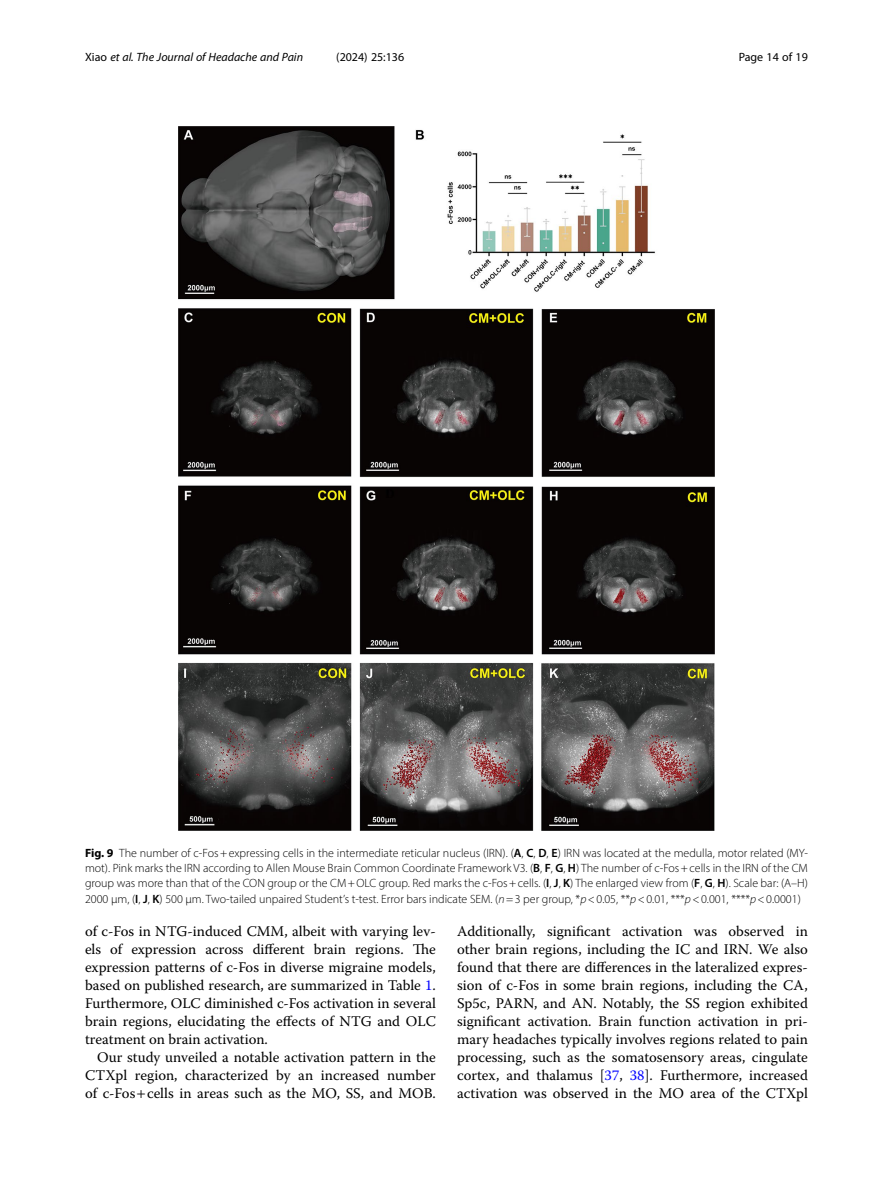
<style>
.page{position:relative;width:893px;height:1191px;background:#fff}
.page>*{position:absolute;margin:0;border:0;box-sizing:border-box;transform-origin:0 0}
.Body_Text_Indent{font:14.7px/18px "Warnock Pro";color:#000;text-align:justify}
.Figure_Caption{font:300 12px/15px "Myriad Pro";color:#000;text-align:justify}
.t1{font:italic 12px "Myriad Pro";color:#000}
.t2{font:12px "Myriad Pro";color:#000}
.s1{font-style:normal}
.s2{font-weight:700}
.s3{font-weight:600}
.s4{font-style:italic}
.s5{color:#00f}
</style>
<div class="page">
<img style="left:179px;top:126px;width:535px;height:704px">
<p class="t1" style="left:85px;top:50px;width:220px"><span class="s1">Xiao</span> et al. The Journal of Headache and Pain</p>
<p class="t2" style="left:336px;top:50px;width:70px">(2024) 25:136</p>
<p class="t2" style="left:739px;top:50px;width:71px">Page 14 of 19</p>
<p class="Figure_Caption" style="left:85px;top:846px;width:724px"><span class="s2">Fig. 9</span> The number of c-Fos+expressing cells in the intermediate reticular nucleus (IRN). (<span class="s3">A</span>, <span class="s3">C</span>, <span class="s3">D</span>, <span class="s3">E</span>) IRN was located at the medulla, motor related (MY&shy;mot). Pink marks the IRN according to Allen Mouse Brain Common Coordinate Framework V3. (<span class="s3">B</span>, <span class="s3">F</span>, <span class="s3">G</span>, <span class="s3">H</span>) The number of c-Fos+cells in the IRN of the CM group was more than that of the CON group or the CM+OLC group. Red marks the c-Fos+cells. (<span class="s3">I</span>, <span class="s3">J</span>, <span class="s3">K</span>) The enlarged view from (<span class="s3">F</span>, <span class="s3">G</span>, <span class="s3">H</span>). Scale bar: (A–H)<br>2000 μm, (<span class="s3">I</span>, <span class="s3">J</span>, <span class="s3">K</span>) 500 μm. Two-tailed unpaired Student’s t-test. Error bars indicate SEM. (<span class="s4">n</span>=3 per group, *<span class="s4">p</span>&lt;0.05, **<span class="s4">p</span>&lt;0.01, ***<span class="s4">p</span>&lt;0.001, ****<span class="s4">p</span>&lt;0.0001)</p>
<p class="Body_Text_Indent" style="left:85px;top:922px;width:352px">of c-Fos in NTG-induced CMM, albeit with varying lev&shy;els of expression across different brain regions. The expression patterns of c-Fos in diverse migraine models, based on published research, are summarized in Table <span class="s5">1</span>.<br>Furthermore, OLC diminished c-Fos activation in several brain regions, elucidating the effects of NTG and OLC treatment on brain activation.</p>
<p class="Body_Text_Indent" style="left:85px;top:1048px;width:352px;text-indent:12px">Our study unveiled a notable activation pattern in the CTXpl region, characterized by an increased number of c-Fos cells in areas such as the MO, SS, and MOB.</p>
<p class="Body_Text_Indent" style="left:457px;top:922px;width:352px">Additionally, significant activation was observed in other brain regions, including the IC and IRN. We also found that there are differences in the lateralized expres&shy;sion of c-Fos in some brain regions, including the CA, Sp5c, PARN, and AN. Notably, the SS region exhibited significant activation. Brain function activation in pri&shy;mary headaches typically involves regions related to pain processing, such as the somatosensory areas, cingulate cortex, and thalamus [<span class="s5">37</span>, <span class="s5">38</span>]. Furthermore, increased activation was observed in the MO area of the CTXpl</p>
</div>
